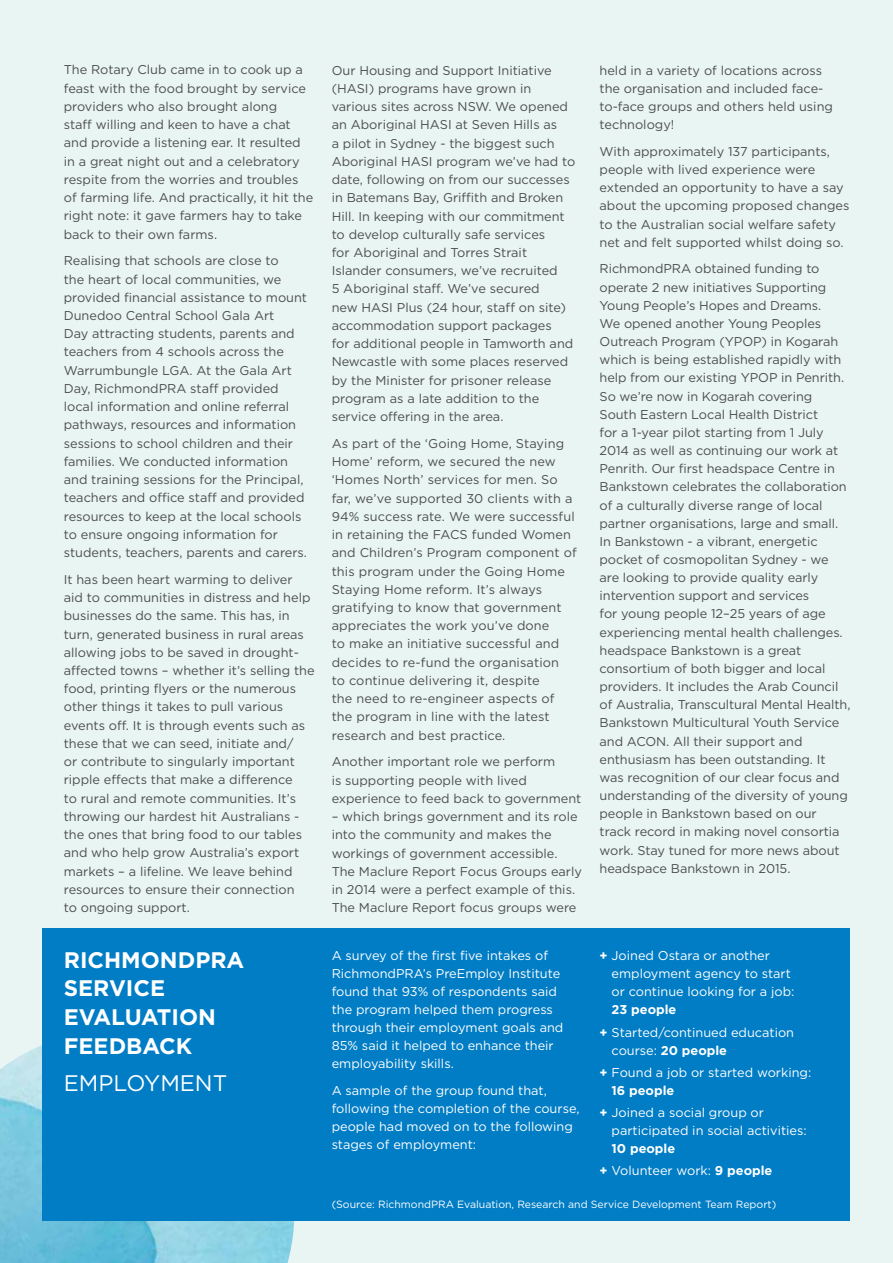
<style>
.page{position:relative;width:893px;height:1263px;background:#e9f5f2}
.page>*{position:absolute;margin:0;border:0;box-sizing:border-box;transform-origin:0 0}
.t1{font:700 22.5px/28.5px "Gotham";color:#fff}
.t2{font:22.5px "Gotham";color:#fff}
.t3{font:12.75px/18.3px "Gotham";color:#4d4d4f}
.t4{font:12.75px/18px "Gotham";color:#fff}
.t5{font:700 12.75px/22.2px "Gotham";color:#fff}
.t6{font:10.5px "Gotham";color:#fff}
.s1{font-weight:700}
.s2{font-weight:400}
</style>
<div class="page">
<img style="left:0;top:1031px;width:314px;height:232px">
<div style="left:43px;top:928px;width:807px;height:292px;background:#007dc5"></div>
<p class="t3" style="left:64px;top:61px;width:251px">The Rotary Club came in to cook up a feast with the food brought by service providers who also brought along<br>staff willing and keen to have a chat and provide a listening ear. It resulted in a great night out and a celebratory respite from the worries and troubles of farming life. And practically, it hit the right note: it gave farmers hay to take back to their own farms.</p>
<p class="t3" style="left:64px;top:251px;width:245px">Realising that schools are close to<br>the heart of local communities, we provided financial assistance to mount Dunedoo Central School Gala Art<br>Day attracting students, parents and teachers from 4 schools across the Warrumbungle LGA. At the Gala Art Day, RichmondPRA staff provided local information and online referral pathways, resources and information sessions to school children and their families. We conducted information and training sessions for the Principal, teachers and office staff and provided resources to keep at the local schools to ensure ongoing information for students, teachers, parents and carers.</p>
<p class="t3" style="left:64px;top:570px;width:252px">It has been heart warming to deliver aid to communities in distress and help businesses do the same. This has, in turn, generated business in rural areas allowing jobs to be saved in drought&shy;affected towns – whether it’s selling the food, printing flyers or the numerous other things it takes to pull various events off. It is through events such as these that we can seed, initiate and/<br>or contribute to singularly important ripple effects that make a difference<br>to rural and remote communities. It’s throwing our hardest hit Australians - the ones that bring food to our tables and who help grow Australia’s export markets – a lifeline. We leave behind resources to ensure their connection<br>to ongoing support.</p>
<h1 class="t1" style="left:64px;top:945px;width:182px">RICHMONDPRA<br>SERVICE<br>EVALUATION<br>FEEDBACK</h1>
<h1 class="t2" style="left:64px;top:1070px;width:165px">EMPLOYMENT</h1>
<p class="t3" style="left:332px;top:61px;width:245px">Our Housing and Support Initiative (HASI) programs have grown in various sites across NSW. We opened an Aboriginal HASI at Seven Hills as<br>a pilot in Sydney - the biggest such Aboriginal HASI program we’ve had to date, following on from our successes in Batemans Bay, Griffith and Broken Hill. In keeping with our commitment to develop culturally safe services<br>for Aboriginal and Torres Strait Islander consumers, we’ve recruited<br>5 Aboriginal staff. We’ve secured<br>new HASI Plus (24 hour, staff on site) accommodation support packages<br>for additional people in Tamworth and Newcastle with some places reserved by the Minister for prisoner release program as a late addition to the service offering in the area.</p>
<p class="t3" style="left:332px;top:434px;width:247px">As part of the ‘Going Home, Staying Home’ reform, we secured the new ‘Homes North’ services for men. So far, we’ve supported 30 clients with a 94% success rate. We were successful in retaining the FACS funded Women and Children’s Program component of this program under the Going Home Staying Home reform. It’s always gratifying to know that government appreciates the work you’ve done<br>to make an initiative successful and decides to re-fund the organisation<br>to continue delivering it, despite<br>the need to re-engineer aspects of the program in line with the latest research and best practice.</p>
<p class="t3" style="left:332px;top:752px;width:251px">Another important role we perform<br>is supporting people with lived experience to feed back to government</p>
<p class="t3" style="left:332px;top:807px;width:252px">– which brings government and its role into the community and makes the workings of government accessible.<br>The Maclure Report Focus Groups early in 2014 were a perfect example of this.<br>The Maclure Report focus groups were</p>
<p class="t3" style="left:600px;top:61px;width:235px">held in a variety of locations across the organisation and included face&shy;to-face groups and others held using technology!</p>
<p class="t3" style="left:600px;top:142px;width:251px">With approximately 137 participants, people with lived experience were extended an opportunity to have a say about the upcoming proposed changes to the Australian social welfare safety net and felt supported whilst doing so.</p>
<p class="t3" style="left:600px;top:260px;width:252px">RichmondPRA obtained funding to operate 2 new initiatives Supporting Young People’s Hopes and Dreams.<br>We opened another Young Peoples Outreach Program (YPOP) in Kogarah which is being established rapidly with help from our existing YPOP in Penrith.<br>So we’re now in Kogarah covering South Eastern Local Health District<br>for a 1-year pilot starting from 1 July 2014 as well as continuing our work at Penrith. Our first headspace Centre in Bankstown celebrates the collaboration of a culturally diverse range of local partner organisations, large and small.<br>In Bankstown - a vibrant, energetic pocket of cosmopolitan Sydney - we are looking to provide quality early intervention support and services<br>for young people 12–25 years of age experiencing mental health challenges. headspace Bankstown is a great consortium of both bigger and local providers. It includes the Arab Council of Australia, Transcultural Mental Health, Bankstown Multicultural Youth Service and ACON. All their support and enthusiasm has been outstanding. It was recognition of our clear focus and understanding of the diversity of young people in Bankstown based on our track record in making novel consortia work. Stay tuned for more news about headspace Bankstown in 2015.</p>
<p class="t4" style="left:332px;top:946px;width:233px">A survey of the first five intakes of RichmondPRA’s PreEmploy Institute found that 93% of respondents said the program helped them progress through their employment goals and 85% said it helped to enhance their employability skills.</p>
<p class="t4" style="left:332px;top:1081px;width:249px">A sample of the group found that, following the completion of the course, people had moved on to the following stages of employment:</p>
<p class="t4" style="left:612px;top:947px;width:184px;text-indent:-12px"><span class="s1">+</span> Joined Ostara or another employment agency to start or continue looking for a job:</p>
<p class="t4" style="left:600px;top:998px;width:196px;line-height:22.2px;text-indent:12px"><span class="s1">23 people<br>+</span> Started/continued education</p>
<p class="t4" style="left:600px;top:1039px;width:213px;line-height:22.2px;text-indent:12px">course: <span class="s1">20 people<br>+</span> Found a job or started working:</p>
<p class="t4" style="left:600px;top:1079px;width:166px;line-height:22.2px;text-indent:12px"><span class="s1">16 people<br>+</span> Joined a social group or</p>
<p class="t4" style="left:612px;top:1121px;width:197px">participated in social activities:</p>
<p class="t5" style="left:600px;top:1137px;width:174px;text-indent:12px">10 people<br>+ <span class="s2">Volunteer work:</span> 9 people</p>
<p class="t6" style="left:332px;top:1198px;width:446px">(Source: RichmondPRA Evaluation, Research and Service Development Team Report)</p>
</div>
